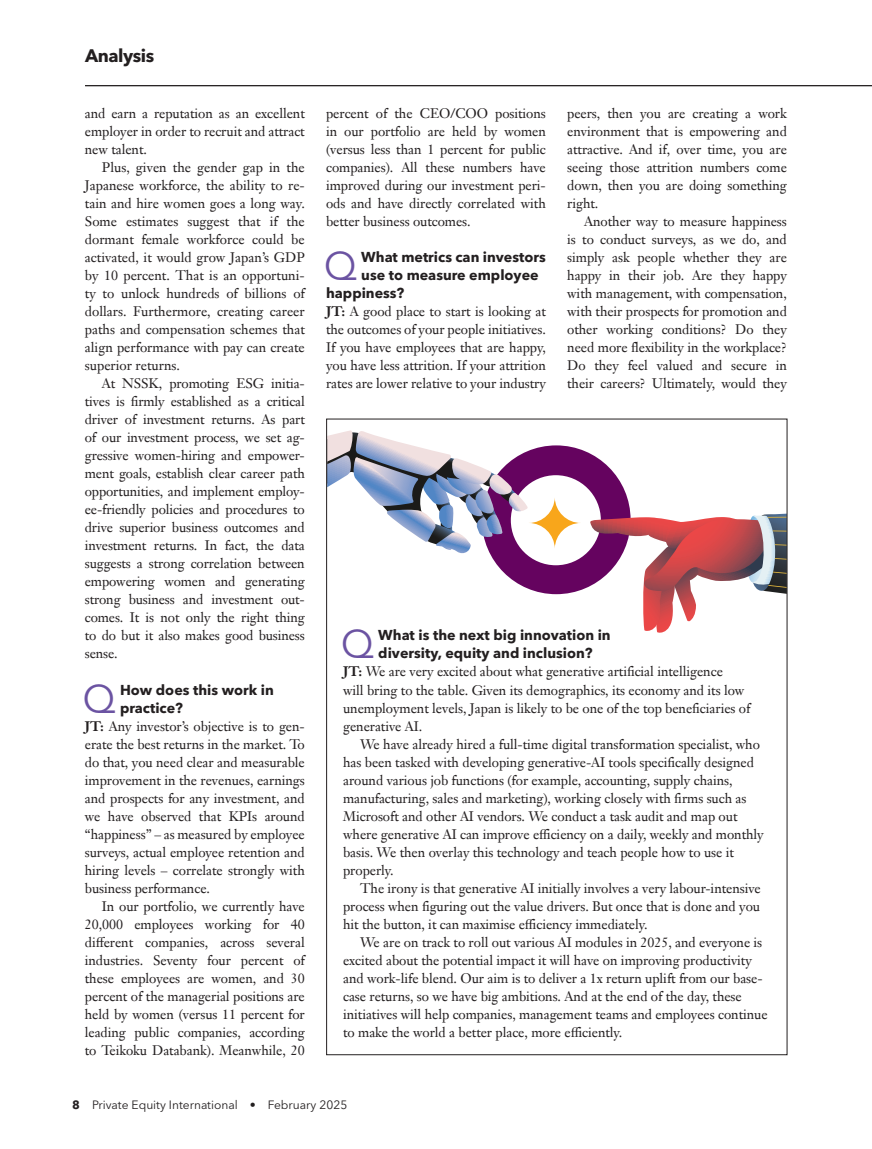
<style>
.page{position:relative;width:872px;height:1149px;background:#fff}
.page>*{position:absolute;margin:0;border:0;box-sizing:border-box;transform-origin:0 0}
.E_Analysis_Q_A_Question{font:39.6px "Avenir Next LT Pro";color:#6b53a2}
.t1{font:700 18px "Avenir Next LT Pro";letter-spacing:-.025em;color:#231f20}
.E_Analysis_Q_A_Question-2{font:700 14.25px/18px "Avenir Next LT Pro";color:#231f20}
.G__Analysis_Body_Indent{font:13.5px/18px "Janson Text LT Pro";letter-spacing:-.005em;color:#231f20;text-align:justify}
.F1_Analysis_BoxOut_Body_RAGGED_copy{font:13.5px/18px "Janson Text LT Pro";letter-spacing:-.005em;color:#231f20}
.F_Analysis_Body_NO_indent{font:13.5px/18px "Janson Text LT Pro";letter-spacing:-.005em;color:#231f20;text-align:justify}
.Folio_Date__Publication__No__LEFT{font:12px "Avenir Next LT Pro";color:#231f20}
.s1{font-weight:700}
</style>
<div class="page">
<hr style="left:85px;top:85px;width:787px;height:1px;background:#231f20">
<div style="left:482px;top:445px;width:148px;height:149px;background:#65035f;border-radius:50%"></div>
<div style="left:511px;top:475px;width:90px;height:90px;background:#fff;border-radius:50%"></div>
<svg style="left:589px;top:513px;width:196px;height:120px"></svg>
<svg style="left:528px;top:497px;width:53px;height:51px"></svg>
<svg style="left:328px;top:430px;width:200px;height:123px"></svg>
<h2 class="t1" style="left:85px;top:45px;width:71px">Analysis</h2>
<p class="F_Analysis_Body_NO_indent" style="left:85px;top:104px;width:221px">and earn a reputation as an excellent employer in order to recruit and attract new talent.</p>
<p class="G__Analysis_Body_Indent" style="left:85px;top:158px;width:221px;text-indent:17px">Plus, given the gender gap in the Japanese workforce, the ability to re&shy;tain and hire women goes a long way.<br>Some estimates suggest that if the dormant female workforce could be activated, it would grow Japan’s GDP by 10 percent. That is an opportuni&shy;ty to unlock hundreds of billions of dollars. Furthermore, creating career paths and compensation schemes that align performance with pay can create superior returns.</p>
<p class="G__Analysis_Body_Indent" style="left:85px;top:374px;width:221px;text-indent:17px">At NSSK, promoting ESG initia&shy;tives is firmly established as a critical driver of investment returns. As part of our investment process, we set ag&shy;gressive women-hiring and empower&shy;ment goals, establish clear career path opportunities, and implement employ&shy;ee-friendly policies and procedures to drive superior business outcomes and investment returns. In fact, the data suggests a strong correlation between empowering women and generating strong business and investment out&shy;comes. It is not only the right thing to do but it also makes good business sense.</p>
<p class="E_Analysis_Q_A_Question" style="left:83px;top:674px;width:35px">Q</p>
<p class="E_Analysis_Q_A_Question-2" style="left:120px;top:680px;width:155px">How does this work in practice?</p>
<p class="F_Analysis_Body_NO_indent" style="left:85px;top:716px;width:221px"><span class="s1">JT:</span> Any investor’s objective is to gen&shy;erate the best returns in the market. To do that, you need clear and measurable improvement in the revenues, earnings and prospects for any investment, and we have observed that KPIs around “happiness” – as measured by employee surveys, actual employee retention and hiring levels – correlate strongly with business performance.</p>
<p class="G__Analysis_Body_Indent" style="left:85px;top:896px;width:221px;text-indent:17px">In our portfolio, we currently have 20,000 employees working for 40 different companies, across several industries. Seventy four percent of these employees are women, and 30 percent of the managerial positions are held by women (versus 11 percent for leading public companies, according to Teikoku Databank). Meanwhile, 20</p>
<p class="G__Analysis_Body_Indent" style="left:326px;top:104px;width:221px">percent of the CEO/COO positions in our portfolio are held by women (versus less than 1 percent for public companies). All these numbers have improved during our investment peri&shy;ods and have directly correlated with better business outcomes.</p>
<p class="E_Analysis_Q_A_Question" style="left:324px;top:242px;width:35px">Q</p>
<p class="E_Analysis_Q_A_Question-2" style="left:361px;top:248px;width:186px">What metrics can investors</p>
<p class="E_Analysis_Q_A_Question-2" style="left:361px;top:266px;width:179px">use to measure employee</p>
<p class="E_Analysis_Q_A_Question-2" style="left:326px;top:284px;width:80px">happiness?</p>
<p class="F_Analysis_Body_NO_indent" style="left:326px;top:302px;width:221px"><span class="s1">JT:</span> A good place to start is looking at the outcomes of your people initiatives.<br>If you have employees that are happy, you have less attrition. If your attrition rates are lower relative to your industry</p>
<p class="F_Analysis_Body_NO_indent" style="left:567px;top:104px;width:221px">peers, then you are creating a work environment that is empowering and attractive. And if, over time, you are seeing those attrition numbers come down, then you are doing something right.</p>
<p class="G__Analysis_Body_Indent" style="left:567px;top:212px;width:221px;text-indent:17px">Another way to measure happiness is to conduct surveys, as we do, and simply ask people whether they are happy in their job. Are they happy with management, with compensation, with their prospects for promotion and other working conditions? Do they need more flexibility in the workplace?<br>Do they feel valued and secure in their careers? Ultimately, would they</p>
<p class="E_Analysis_Q_A_Question" style="left:341px;top:620px;width:35px">Q</p>
<p class="E_Analysis_Q_A_Question-2" style="left:378px;top:626px;width:234px">What is the next big innovation in diversity, equity and inclusion?</p>
<p class="F1_Analysis_BoxOut_Body_RAGGED_copy" style="left:343px;top:662px;width:409px"><span class="s1">JT:</span> We are very excited about what generative artificial intelligence<br>will bring to the table. Given its demographics, its economy and its low unemployment levels, Japan is likely to be one of the top beneficiaries of generative AI.</p>
<p class="F1_Analysis_BoxOut_Body_RAGGED_copy" style="left:343px;top:734px;width:422px;text-indent:17px">We have already hired a full-time digital transformation specialist, who has been tasked with developing generative-AI tools specifically designed around various job functions (for example, accounting, supply chains, manufacturing, sales and marketing), working closely with firms such as Microsoft and other AI vendors. We conduct a task audit and map out where generative AI can improve efficiency on a daily, weekly and monthly basis. We then overlay this technology and teach people how to use it properly.</p>
<p class="F1_Analysis_BoxOut_Body_RAGGED_copy" style="left:343px;top:878px;width:419px;text-align:justify;text-indent:17px">The irony is that generative AI initially involves a very labour-intensive process when figuring out the value drivers. But once that is done and you hit the button, it can maximise efficiency immediately.</p>
<p class="F1_Analysis_BoxOut_Body_RAGGED_copy" style="left:343px;top:932px;width:426px;text-indent:17px">We are on track to roll out various AI modules in 2025, and everyone is excited about the potential impact it will have on improving productivity and work-life blend. Our aim is to deliver a 1x return uplift from our base&shy;case returns, so we have big ambitions. And at the end of the day, these initiatives will help companies, management teams and employees continue to make the world a better place, more efficiently.</p>
<p class="Folio_Date__Publication__No__LEFT" style="left:72px;top:1097px;width:276px"><span class="s1">8</span> Private Equity International • February 2025</p>
</div>
